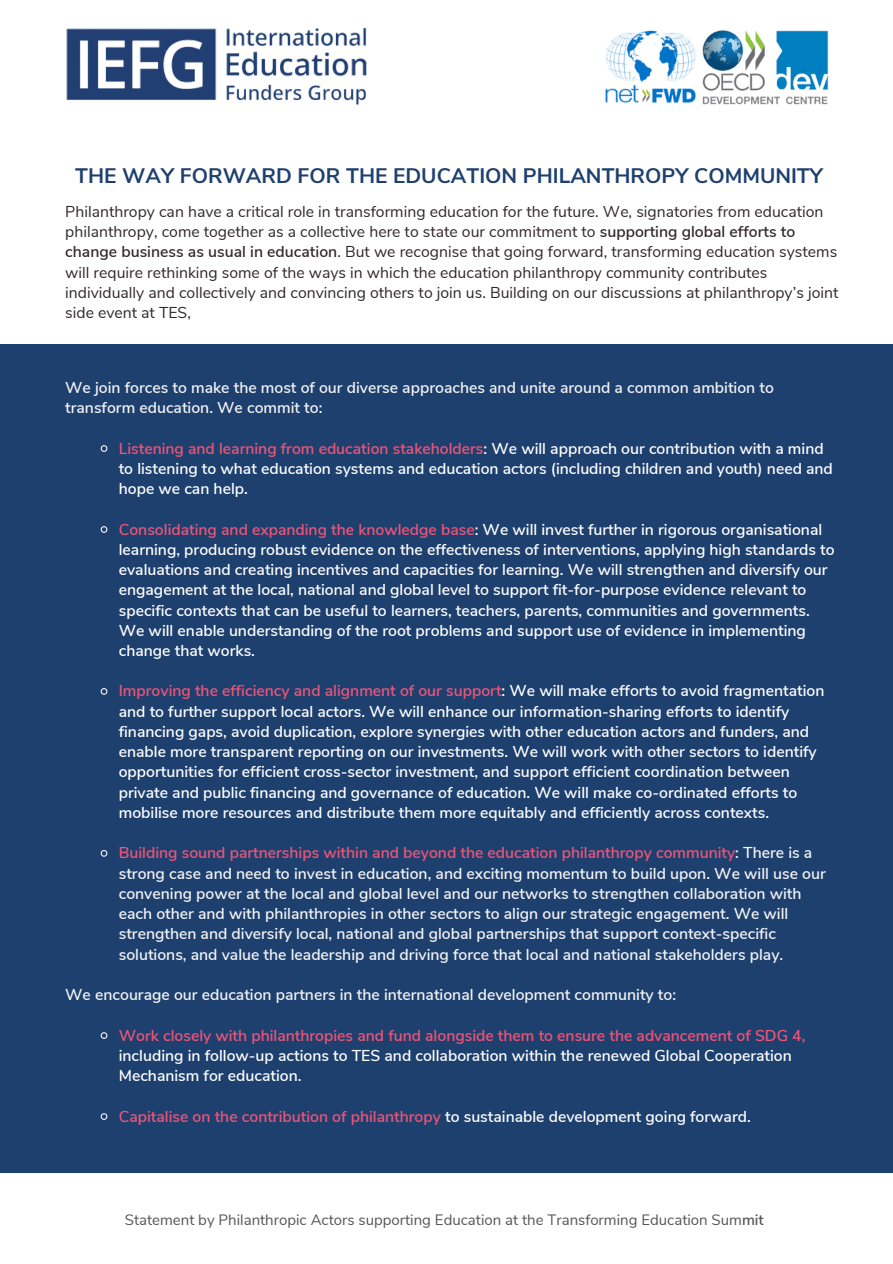
<style>
.page{position:relative;width:893px;height:1264px;background:#fff}
.page>*{position:absolute;margin:0;border:0;box-sizing:border-box;transform-origin:0 0}
.t1{font:700 21px "Nunito Sans";color:#1e406f}
.t2{font:600 15.75px/20.2px "Nunito Sans";color:#fff}
.t3{font:600 15.75px/20.2px "Nunito Sans";color:#f4f4f4}
.t4{font:15.75px/20.2px "Nunito Sans";color:#30272a}
.t5{font:600 15.75px "Nunito Sans";color:#f05578}
.t6{font:15px "Nunito Sans";color:#565656}
.s1{font-weight:600}
.s2{color:#f05578}
.s3{color:#fff}
</style>
<div class="page">
<div style="left:0;top:344px;width:892px;height:829px;background:#1e406f"></div>
<svg style="left:100px;top:445px;width:8px;height:7px"></svg>
<svg style="left:100px;top:526px;width:8px;height:7px"></svg>
<svg style="left:100px;top:688px;width:8px;height:7px"></svg>
<svg style="left:100px;top:850px;width:8px;height:7px"></svg>
<svg style="left:100px;top:1032px;width:8px;height:7px"></svg>
<svg style="left:100px;top:1113px;width:8px;height:7px"></svg>
<img style="left:66px;top:27px;width:301px;height:78px">
<img style="left:605px;top:30px;width:224px;height:75px">
<h1 class="t1" style="left:75px;top:161px;width:749px">THE WAY FORWARD FOR THE EDUCATION PHILANTHROPY COMMUNITY</h1>
<p class="t4" style="left:65px;top:201px;width:774px">Philanthropy can have a critical role in transforming education for the future. We, signatories from education philanthropy, come together as a collective here to state our commitment to <span class="s1">supporting global efforts to change business as usual in education</span>. But we recognise that going forward, transforming education systems will require rethinking some of the ways in which the education philanthropy community contributes individually and collectively and convincing others to join us. Building on our discussions at philanthropy’s joint side event at TES,</p>
<p class="t3" style="left:65px;top:377px;width:710px">We join forces to make the most of our diverse approaches and unite around a common ambition to transform education. We commit to:</p>
<p class="t2" style="left:119px;top:438px;width:715px"><span class="s2">Listening and learning from education stakeholders</span>: We will approach our contribution with a mind to listening to what education systems and education actors (including children and youth) need and hope we can help.</p>
<p class="t2" style="left:119px;top:519px;width:717px"><span class="s2">Consolidating and expanding the knowledge base</span>: We will invest further in rigorous organisational learning, producing robust evidence on the effectiveness of interventions, applying high standards to evaluations and creating incentives and capacities for learning. We will strengthen and diversify our engagement at the local, national and global level to support fit-for-purpose evidence relevant to specific contexts that can be useful to learners, teachers, parents, communities and governments.<br>We will enable understanding of the root problems and support use of evidence in implementing change that works.</p>
<p class="t2" style="left:119px;top:681px;width:707px"><span class="s2">Improving the efficiency and alignment of our support</span>: We will make efforts to avoid fragmentation and to further support local actors. We will enhance our information-sharing efforts to identify financing gaps, avoid duplication, explore synergies with other education actors and funders, and enable more transparent reporting on our investments. We will work with other sectors to identify opportunities for efficient cross-sector investment, and support efficient coordination between private and public financing and governance of education. We will make co-ordinated efforts to mobilise more resources and distribute them more equitably and efficiently across contexts.</p>
<p class="t3" style="left:119px;top:843px;width:708px"><span class="s2">Building sound partnerships within and beyond the education philanthropy community</span>: There is a strong case and need to invest in education, and exciting momentum to build upon. We will use our convening power at the local and global level and our networks to strengthen collaboration with each other and with philanthropies in other sectors to align our strategic engagement. We will strengthen and diversify local, national and global partnerships that support context-specific solutions, and value the leadership and driving force that local and national stakeholders play.</p>
<p class="t3" style="left:65px;top:984px;width:612px">We encourage our education partners in the international development community to:</p>
<p class="t5" style="left:119px;top:1024px;width:688px">Work closely with philanthropies and fund alongside them to ensure the advancement of SDG 4,</p>
<p class="t2" style="left:119px;top:1045px;width:674px">including in follow-up actions to TES and collaboration within the renewed Global Cooperation<br>Mechanism for education.</p>
<p class="t5" style="left:119px;top:1105px;width:633px">Capitalise on the contribution of philanthropy <span class="s3">to sustainable development going forward.</span></p>
<p class="t6" style="left:125px;top:1209px;width:640px">Statement by Philanthropic Actors supporting Education at the Transforming Education Sum<span class="s1">mit</span></p>
</div>
